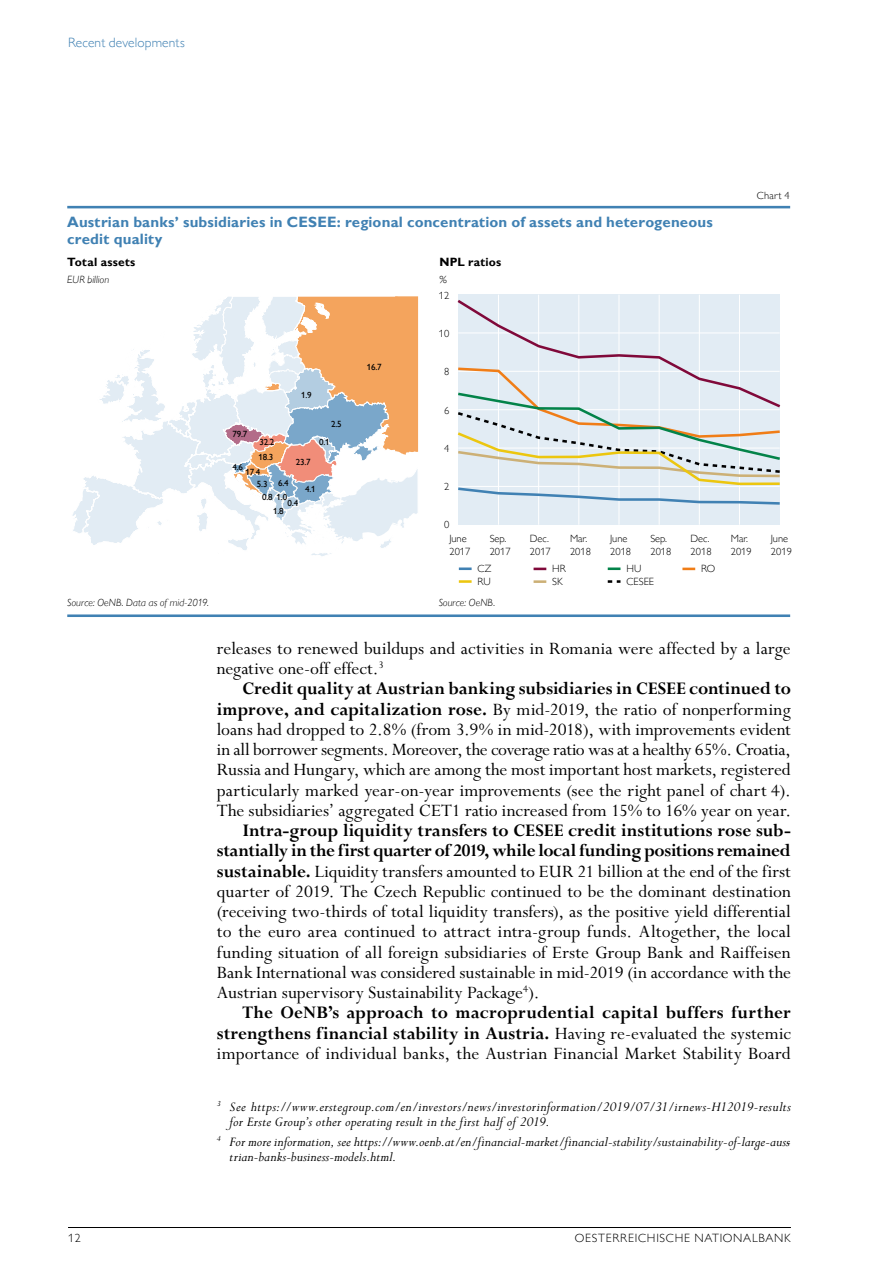
<style>
.page{position:relative;width:893px;height:1263px;background:#fff}
.page>*{position:absolute;margin:0;border:0;box-sizing:border-box;transform-origin:0 0}
.Text{font:19.5px/20.2px "Perpetua Std";letter-spacing:.005em;color:#000;text-align:justify}
.Fussnote{font:italic 15px/15px "Perpetua Std";letter-spacing:.01em;color:#000}
.t1{font:700 15px/17px "Gill Sans MT Pro";letter-spacing:.01em;color:#4081b3}
.t2{font:300 13.5px "Gill Sans MT Pro";letter-spacing:.01em;color:#4081b3}
.t3{font:300 12px "Gill Sans MT Pro";letter-spacing:.06em;color:#000}
.t4{font:700 12px "Gill Sans MT Pro";letter-spacing:.02em;color:#000}
.t5{font:300 10.5px/12.8px "Gill Sans MT Pro";color:#000}
.t6{font:italic 300 10.5px "Gill Sans MT Pro";letter-spacing:.01em;color:#000}
.t7{font:500 9px/13px "Gill Sans MT Pro";letter-spacing:-.02em;color:#000;text-align:center}
.s1{font-weight:700}
</style>
<div class="page">
<hr style="left:68px;top:1227px;width:723px;height:1px;background:#000">
<hr style="left:67px;top:206px;width:723px;height:2px;background:#4081b3">
<hr style="left:67px;top:614px;width:723px;height:3px;background:#4081b3">
<svg style="left:459px;top:567px;width:13px;height:3px"></svg>
<svg style="left:534px;top:568px;width:12px;height:2px"></svg>
<svg style="left:608px;top:567px;width:12px;height:3px"></svg>
<svg style="left:682px;top:568px;width:13px;height:2px"></svg>
<svg style="left:459px;top:580px;width:13px;height:3px"></svg>
<svg style="left:534px;top:580px;width:12px;height:3px"></svg>
<svg style="left:608px;top:580px;width:12px;height:3px"></svg>
<div style="left:458px;top:295px;width:322px;height:230px;background:#e2ecf4"></div>
<hr style="left:498px;top:295px;width:1px;height:230px;background:#fff">
<hr style="left:538px;top:295px;width:1px;height:230px;background:#fff">
<hr style="left:578px;top:295px;width:1px;height:230px;background:#fff">
<hr style="left:619px;top:295px;width:1px;height:230px;background:#fff">
<hr style="left:659px;top:295px;width:1px;height:230px;background:#fff">
<hr style="left:699px;top:295px;width:1px;height:230px;background:#fff">
<hr style="left:739px;top:295px;width:1px;height:230px;background:#fff">
<svg style="left:457px;top:297px;width:324px;height:209px"></svg>
<svg style="left:71px;top:296px;width:348px;height:319px"></svg>
<p class="t2" style="left:68px;top:35px;width:118px">Recent developments</p>
<p class="t1" style="left:67px;top:214px;width:647px">Austrian banks’ subsidiaries in CESEE: regional concentration of assets and heterogeneous credit quality</p>
<p class="t4" style="left:67px;top:254px;width:70px">Total assets</p>
<p class="t6" style="left:67px;top:273px;width:43px">EUR billion</p>
<p class="t7" style="left:232px;top:427px;width:16px">79.7</p>
<p class="t7" style="left:259px;top:435px;width:16px">32.2</p>
<p class="t7" style="left:301px;top:388px;width:12px">1.9</p>
<p class="t7" style="left:331px;top:417px;width:12px">2.5</p>
<p class="t7" style="left:319px;top:435px;width:12px">0.1</p>
<p class="t7" style="left:258px;top:450px;width:16px">18.3</p>
<p class="t7" style="left:296px;top:456px;width:16px">23.7</p>
<p class="t7" style="left:305px;top:483px;width:12px">4.1</p>
<p class="t7" style="left:288px;top:496px;width:12px">0.4</p>
<p class="t7" style="left:232px;top:460px;width:12px">4.6</p>
<p class="t7" style="left:245px;top:465px;width:16px">17.4</p>
<p class="t7" style="left:257px;top:477px;width:33px">5.3 6.4<br>0.8 1.0</p>
<p class="t7" style="left:273px;top:505px;width:12px">1.8</p>
<p class="t7" style="left:367px;top:360px;width:16px">16.7</p>
<p class="t4" style="left:439px;top:254px;width:64px">NPL ratios</p>
<p class="t5" style="left:439px;top:289px;width:12px">12</p>
<p class="t5" style="left:439px;top:327px;width:12px">10</p>
<p class="t5" style="left:444px;top:365px;width:7px">8</p>
<p class="t5" style="left:444px;top:403px;width:7px">6</p>
<p class="t5" style="left:444px;top:442px;width:7px">4</p>
<p class="t5" style="left:444px;top:480px;width:7px">2</p>
<p class="t5" style="left:444px;top:518px;width:7px">0</p>
<p class="t6" style="left:439px;top:273px;width:9px">%</p>
<p class="t5" style="left:757px;top:189px;width:34px">Chart 4</p>
<p class="t5" style="left:449px;top:532px;width:22px">June<br>2017</p>
<p class="t5" style="left:490px;top:532px;width:22px">Sep.<br>2017</p>
<p class="t5" style="left:530px;top:532px;width:22px">Dec.<br>2017</p>
<p class="t5" style="left:570px;top:532px;width:22px">Mar.<br>2018</p>
<p class="t5" style="left:610px;top:532px;width:22px">June<br>2018</p>
<p class="t5" style="left:650px;top:532px;width:22px">Sep.<br>2018</p>
<p class="t5" style="left:691px;top:532px;width:22px">Dec.<br>2018</p>
<p class="t5" style="left:731px;top:532px;width:22px">Mar.<br>2019</p>
<p class="t5" style="left:771px;top:532px;width:22px">June<br>2019</p>
<p class="t5" style="left:478px;top:562px;width:15px">CZ</p>
<p class="t5" style="left:552px;top:562px;width:15px">HR</p>
<p class="t5" style="left:626px;top:562px;width:16px">HU</p>
<p class="t5" style="left:701px;top:562px;width:16px">RO</p>
<p class="t5" style="left:478px;top:575px;width:15px">RU</p>
<p class="t5" style="left:552px;top:575px;width:12px">SK</p>
<p class="t5" style="left:626px;top:575px;width:29px">CESEE</p>
<p class="t6" style="left:67px;top:596px;width:143px">Source: OeNB. Data as of mid-2019.</p>
<p class="t6" style="left:439px;top:596px;width:58px">Source: OeNB.</p>
<p class="Text" style="left:217px;top:639px;width:575px">releases to renewed buildups and activities in Romania were affected by a large negative one-off effect.<sup>3</sup></p>
<p class="Text" style="left:217px;top:679px;width:576px;text-indent:26px"><span class="s1">Credit quality at Austrian banking subsidiaries in CESEE continued to improve, and capitalization rose.</span> By mid-2019, the ratio of nonperforming loans had dropped to 2.8% (from 3.9% in mid-2018), with improvements evident in all borrower segments. Moreover, the coverage ratio was at a healthy 65%. Croatia, Russia and Hungary, which are among the most important host markets, registered particularly marked year-on-year improvements (see the right panel of chart 4).<br>The subsidiaries’ aggregated CET1 ratio increased from 15% to 16% year on year.</p>
<p class="Text" style="left:217px;top:821px;width:576px;text-indent:26px"><span class="s1">Intra-group liquidity transfers to CESEE credit institutions rose sub&shy;stantially in the first quarter of 2019, while local funding positions remained sustainable.</span> Liquidity transfers amounted to EUR 21 billion at the end of the first quarter of 2019. The Czech Republic continued to be the dominant destination (receiving two-thirds of total liquidity transfers), as the positive yield differential to the euro area continued to attract intra-group funds. Altogether, the local funding situation of all foreign subsidiaries of Erste Group Bank and Raiffeisen Bank International was considered sustainable in mid-2019 (in accordance with the Austrian supervisory Sustainability Package<sup>4</sup>).</p>
<p class="Text" style="left:217px;top:1003px;width:576px;text-indent:26px"><span class="s1">The OeNB’s approach to macroprudential capital buffers further strengthens financial stability in Austria.</span> Having re-evaluated the systemic importance of individual banks, the Austrian Financial Market Stability Board</p>
<p class="Fussnote" style="left:230px;top:1099px;width:563px;text-indent:-13px"><sup>3</sup> See https://www.erstegroup.com/en/investors/news/investorinformation/2019/07/31/irnews-H12019-results for Erste Group’s other operating result in the first half of 2019.</p>
<p class="Fussnote" style="left:230px;top:1135px;width:563px;text-indent:-13px"><sup>4</sup> For more information, see https://www.oenb.at/en/financial-market/financial-stability/sustainability-of-large-aus&shy;trian-banks-business-models.html.</p>
<p class="t3" style="left:68px;top:1231px;width:14px">12</p>
<p class="t3" style="left:575px;top:1231px;width:218px">OESTERREICHISCHE NATIONALBANK</p>
</div>
